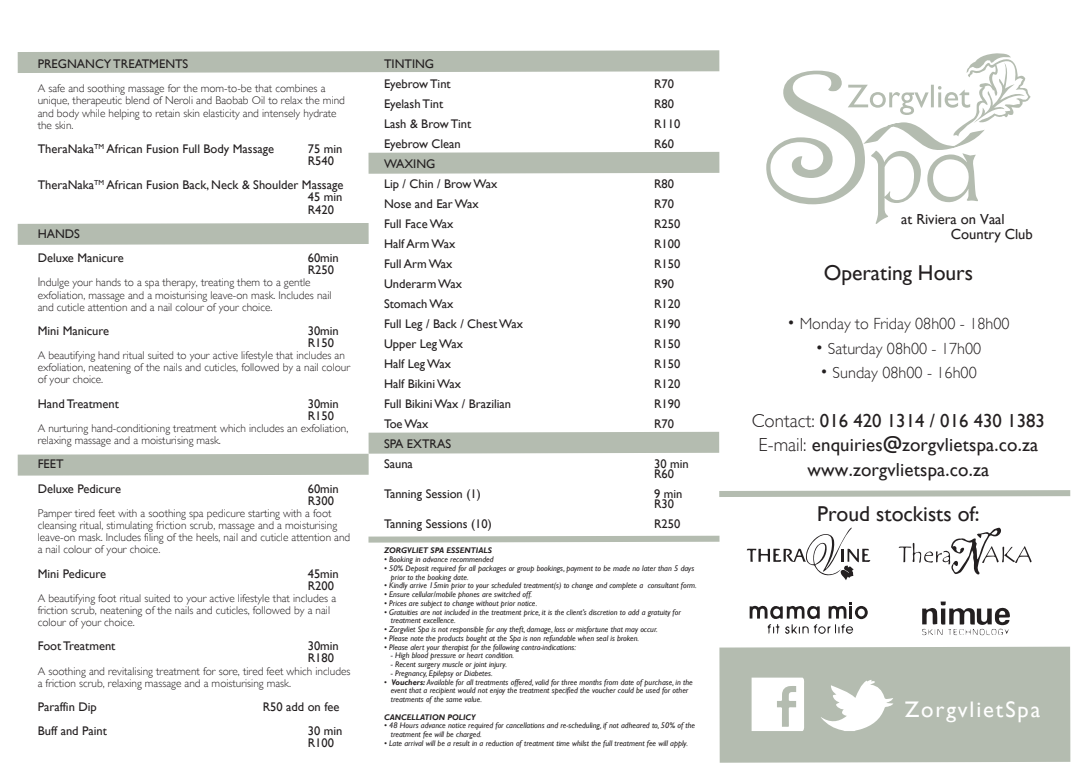
<style>
.page{position:relative;width:1088px;height:780px;background:#fff}
.page>*{position:absolute;margin:0;border:0;box-sizing:border-box;transform-origin:0 0}
.t1{font:22.5px "Gill Sans";letter-spacing:.085em;color:#fff}
.t2{font:21.5px "Gill Sans";color:#231f20}
.t3{font:18.88px/24.4px "Gill Sans";letter-spacing:.01em;color:#231f20;text-align:center}
.t4{font:300 16.12px "Gill Sans";color:#231f20}
.t5{font:14.5px/14.5px "Gill Sans";color:#231f20}
.t6{font:12.5px/12.1px "Gill Sans";color:#231f20}
.t7{font:300 11.25px/12.1px "Gill Sans";color:#231f20}
.t8{font:italic 8.12px/8.8px "Gill Sans";color:#231f20}
.t9{font:italic 700 8.12px "Gill Sans";color:#231f20}
.s1{font-size:12.5px}
.s2{font-style:normal}
.s3{font-weight:700}
.s4{font-weight:300}
.s5{font-style:inherit}
</style>
<div class="page">
<svg style="left:368px;top:152px;width:351px;height:22px;background:#b7bfb3"></svg>
<svg style="left:18px;top:50px;width:701px;height:23px;background:#bac1b6"></svg>
<svg style="left:18px;top:432px;width:701px;height:43px"></svg>
<svg style="left:18px;top:223px;width:351px;height:22px;background:#b7bfb3"></svg>
<svg style="left:766px;top:53px;width:264px;height:171px"></svg>
<svg style="left:747px;top:527px;width:123px;height:53px"></svg>
<svg style="left:899px;top:527px;width:133px;height:47px"></svg>
<svg style="left:750px;top:602px;width:118px;height:32px"></svg>
<svg style="left:922px;top:601px;width:88px;height:34px"></svg>
<svg style="left:719px;top:490px;width:351px;height:7px;background:#bec5ba"></svg>
<div style="left:719px;top:646px;width:351px;height:116px;background:#b4bcb0"></div>
<svg style="left:751px;top:677px;width:53px;height:54px"></svg>
<svg style="left:821px;top:679px;width:72px;height:52px"></svg>
<svg style="left:368px;top:535px;width:351px;height:7px;background:#c0c7bd"></svg>
<h3 class="t6" style="left:38px;top:58px;width:152px">PREGNANCY TREATMENTS</h3>
<h3 class="t7" style="left:38px;top:82px;width:309px">A safe and soothing massage for the mom-to-be that combines a unique, therapeutic blend of Neroli and Baobab Oil to relax the mind and body while helping to retain skin elasticity and intensely hydrate the skin.</h3>
<h3 class="t6" style="left:38px;top:143px;width:238px">TheraNaka<sup>TM</sup> African Fusion Full Body Massage</h3>
<h3 class="t6" style="left:308px;top:143px;width:36px">75 min<br>R540</h3>
<h3 class="t6" style="left:308px;top:179px;width:37px;text-align:justify;text-indent:-270px">TheraNaka<sup>TM</sup> African Fusion Back, Neck &amp; Shoulder Massage 45 min R420</h3>
<h3 class="t6" style="left:38px;top:222px;width:88px;line-height:24.2px">HANDS<br>Deluxe Manicure</h3>
<h3 class="t6" style="left:308px;top:252px;width:33px">60min<br>R250</h3>
<h3 class="t7" style="left:38px;top:276px;width:295px"><span class="s1">I</span>ndulge your hands to a spa therapy, treating them to a gentle exfoliation, massage and a moisturising leave-on mask. Includes nail and cuticle attention and a nail colour of your choice.</h3>
<h3 class="t6" style="left:38px;top:325px;width:73px">Mini Manicure</h3>
<h3 class="t6" style="left:308px;top:325px;width:33px">30min<br>R150</h3>
<h3 class="t7" style="left:38px;top:349px;width:314px">A beautifying hand ritual suited to your active lifestyle that includes an exfoliation, neatening of the nails and cuticles, followed by a nail colour of your choice.</h3>
<h3 class="t6" style="left:38px;top:397px;width:83px">Hand Treatment</h3>
<h3 class="t6" style="left:308px;top:397px;width:33px">30min<br>R150</h3>
<h3 class="t7" style="left:38px;top:422px;width:312px">A nurturing hand-conditioning treatment which includes an exfoliation, relaxing massage and a moisturising mask.</h3>
<h3 class="t6" style="left:38px;top:452px;width:85px;line-height:24.2px">FEET<br>Deluxe Pedicure</h3>
<h3 class="t6" style="left:308px;top:482px;width:33px">60min<br>R300</h3>
<p class="t7" style="left:38px;top:507px;width:314px">Pamper tired feet with a soothing spa pedicure starting with a foot cleansing ritual, stimulating friction scrub, massage and a moisturising leave-on mask. Includes filing of the heels, nail and cuticle attention and a nail colour of your choice.</p>
<h3 class="t6" style="left:38px;top:567px;width:70px">Mini Pedicure</h3>
<h3 class="t6" style="left:308px;top:567px;width:33px">45min<br>R200</h3>
<h3 class="t7" style="left:38px;top:592px;width:300px">A beautifying foot ritual suited to your active lifestyle that includes a friction scrub, neatening of the nails and cuticles, followed by a nail colour of your choice.</h3>
<h3 class="t6" style="left:38px;top:640px;width:79px">Foot Treatment</h3>
<h3 class="t6" style="left:308px;top:640px;width:33px">30min<br>R180</h3>
<h3 class="t7" style="left:38px;top:664px;width:314px">A soothing and revitalising treatment for sore, tired feet which includes a friction scrub, relaxing massage and a moisturising mask.</h3>
<h3 class="t6" style="left:38px;top:701px;width:61px">Paraffin Dip</h3>
<h3 class="t6" style="left:263px;top:701px;width:78px">R50 add on fee</h3>
<h3 class="t6" style="left:38px;top:725px;width:71px">Buff and Paint</h3>
<h3 class="t6" style="left:308px;top:725px;width:36px">30 min<br>R100</h3>
<h3 class="t6" style="left:384px;top:54px;width:68px;line-height:20px">TINTING<br>Eyebrow Tint</h3>
<h3 class="t6" style="left:654px;top:78px;width:22px">R70</h3>
<h3 class="t6" style="left:384px;top:98px;width:61px">Eyelash Tint</h3>
<h3 class="t6" style="left:654px;top:98px;width:22px">R80</h3>
<h3 class="t6" style="left:384px;top:118px;width:89px">Lash &amp; Brow Tint</h3>
<h3 class="t6" style="left:654px;top:118px;width:28px">R110</h3>
<h3 class="t6" style="left:384px;top:138px;width:78px">Eyebrow Clean</h3>
<h3 class="t6" style="left:654px;top:138px;width:22px">R60</h3>
<h3 class="t6" style="left:384px;top:154px;width:115px;line-height:20px">WAXING<br>Lip / Chin / Brow Wax</h3>
<h3 class="t6" style="left:654px;top:178px;width:22px">R80</h3>
<h3 class="t6" style="left:384px;top:198px;width:96px">Nose and Ear Wax</h3>
<h3 class="t6" style="left:654px;top:198px;width:22px">R70</h3>
<h3 class="t6" style="left:384px;top:218px;width:71px">Full Face Wax</h3>
<h3 class="t6" style="left:654px;top:218px;width:28px">R250</h3>
<h3 class="t6" style="left:384px;top:238px;width:73px">Half Arm Wax</h3>
<h3 class="t6" style="left:654px;top:238px;width:28px">R100</h3>
<h3 class="t6" style="left:384px;top:258px;width:70px">Full Arm Wax</h3>
<h3 class="t6" style="left:654px;top:258px;width:28px">R150</h3>
<h3 class="t6" style="left:384px;top:278px;width:80px">Underarm Wax</h3>
<h3 class="t6" style="left:654px;top:278px;width:22px">R90</h3>
<h3 class="t6" style="left:384px;top:298px;width:71px">Stomach Wax</h3>
<h3 class="t6" style="left:654px;top:298px;width:28px">R120</h3>
<h3 class="t6" style="left:384px;top:318px;width:141px">Full Leg / Back / Chest Wax</h3>
<h3 class="t6" style="left:654px;top:318px;width:28px">R190</h3>
<h3 class="t6" style="left:384px;top:338px;width:80px">Upper Leg Wax</h3>
<h3 class="t6" style="left:654px;top:338px;width:28px">R150</h3>
<h3 class="t6" style="left:384px;top:358px;width:69px">Half Leg Wax</h3>
<h3 class="t6" style="left:654px;top:358px;width:28px">R150</h3>
<h3 class="t6" style="left:384px;top:378px;width:79px">Half Bikini Wax</h3>
<h3 class="t6" style="left:654px;top:378px;width:28px">R120</h3>
<h3 class="t6" style="left:384px;top:398px;width:129px">Full Bikini Wax / Brazilian</h3>
<h3 class="t6" style="left:654px;top:398px;width:28px">R190</h3>
<h3 class="t6" style="left:384px;top:418px;width:46px">Toe Wax</h3>
<h3 class="t6" style="left:654px;top:418px;width:22px">R70</h3>
<h3 class="t6" style="left:384px;top:434px;width:69px;line-height:20px">SPA EXTRAS<br>Sauna</h3>
<h3 class="t6" style="left:654px;top:459px;width:36px;line-height:10px">30 min<br>R60</h3>
<h3 class="t6" style="left:384px;top:488px;width:98px">Tanning Session (1)</h3>
<h3 class="t6" style="left:654px;top:489px;width:30px;line-height:10px">9 min<br>R30</h3>
<h3 class="t6" style="left:384px;top:518px;width:109px">Tanning Sessions (10)</h3>
<h3 class="t6" style="left:654px;top:518px;width:28px">R250</h3>
<p class="t9" style="left:384px;top:545px;width:109px">ZORGVLIET SPA ESSENTIALS</p>
<p class="t8" style="left:384px;top:555px;width:111px">• Booking in advance recommended</p>
<p class="t8" style="left:391px;top:563px;width:305px;text-indent:-7px">• 50% Deposit required for all packages or group bookings, payment to be made no later than 5 days prior to the booking date.</p>
<p class="t8" style="left:384px;top:581px;width:314px">• Kindly arrive 15min prior to your scheduled treatment(s) to change and complete a consultant form.</p>
<p class="t8" style="left:384px;top:590px;width:150px">• Ensure cellular/mobile phones are switched off.</p>
<p class="t8" style="left:384px;top:598px;width:155px">• Prices are subject to change without prior notice.</p>
<p class="t8" style="left:391px;top:607px;width:292px;text-indent:-7px">• Gratuities are not included in the treatment price, it is the client’s discretion to add a gratuity for treatment excellence.</p>
<p class="t8" style="left:384px;top:625px;width:275px">• Zorgvliet Spa is not responsible for any theft, damage, loss or misfortune that may occur.</p>
<p class="t8" style="left:384px;top:633px;width:257px">• Please note the products bought at the Spa is non refundable when seal is broken.</p>
<p class="t8" style="left:384px;top:642px;width:193px">• Please alert your therapist for the following contra-indications:</p>
<p class="t8" style="left:391px;top:651px;width:125px">- High blood pressure or heart condition.</p>
<p class="t8" style="left:391px;top:660px;width:118px">- Recent surgery muscle or joint injury.</p>
<p class="t8" style="left:391px;top:668px;width:103px">- Pregnancy, Epilepsy or Diabetes.</p>
<p class="t8" style="left:391px;top:677px;width:303px;text-indent:-7px"><span class="s2">•</span> <span class="s3">Vouchers:</span> Available for all treatments offered, valid for three months from date of purchase, in the event that a recipient would not enjoy the treatment specified the voucher could be used for other treatments of the same value.</p>
<p class="t9" style="left:384px;top:712px;width:93px">CANCELLATION POLICY</p>
<p class="t8" style="left:391px;top:721px;width:306px;text-indent:-7px">• 48 Hours advance notice required for cancellations and re-scheduling, if not adheared to, 50% of the treatment fee will be charged.</p>
<p class="t8" style="left:384px;top:738px;width:305px">• Late arrival will be a result in a reduction of treatment time whilst the full treatment fee will apply.</p>
<h3 class="t5" style="left:951px;top:212px;width:84px;text-indent:-50px">at Riviera on Vaal<br>Country Club</h3>
<h2 class="t2" style="left:824px;top:260px;width:151px">Operating Hours</h2>
<h3 class="t4" style="left:787px;top:314px;width:224px">• Monday to Friday 08h00 - 18h00</h3>
<h3 class="t4" style="left:815px;top:339px;width:167px">• Saturday 08h00 - 17h00</h3>
<h3 class="t4" style="left:820px;top:363px;width:158px">• Sunday 08h00 - 16h00</h3>
<h3 class="t3" style="left:752px;top:408px;width:294px"><span class="s4">Contact:</span> <span class="s5">016 420 1314 / 016 430 1383<br></span><span class="s4">E-mail:</span> enquiries@zorgvlietspa.co.za www.zorgvlietspa.co.za</h3>
<h2 class="t2" style="left:817px;top:500px;width:164px">Proud stockists of:</h2>
<h1 class="t1" style="left:905px;top:696px;width:137px">ZorgvlietSpa</h1>
</div>
